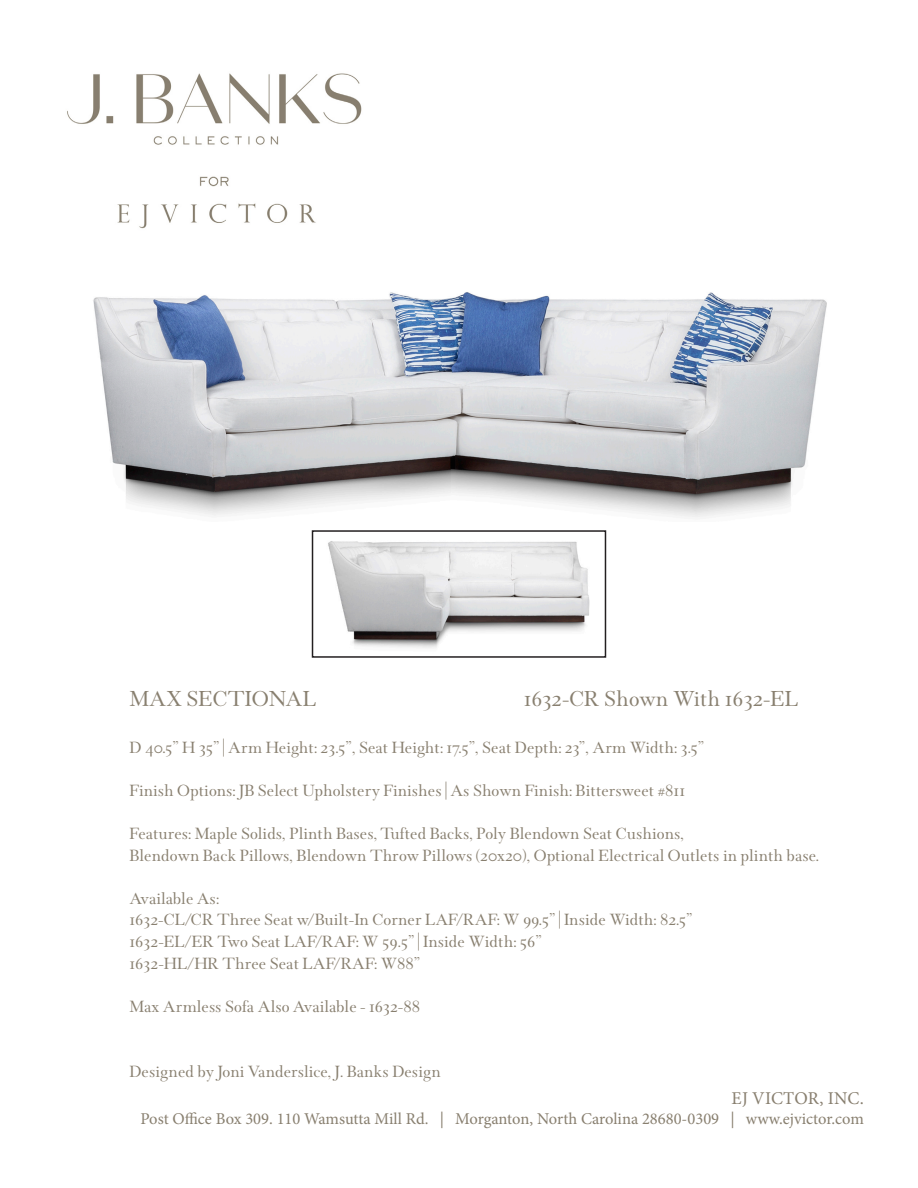
<style>
.page{position:relative;width:918px;height:1188px;background:#fff}
.page>*{position:absolute;margin:0;border:0;box-sizing:border-box;transform-origin:0 0}
.t1{font:24px "Wessex";color:#887f6f}
.t2{font:18px/21.6px "Wessex";color:#887f6f}
.t3{font:18px "Minion Pro";letter-spacing:.005em;color:#887f6f}
.t4{font:16.5px "Minion Pro";color:#887f6f}
</style>
<div class="page">
<img style="left:93px;top:292px;width:734px;height:226px">
<img style="left:67px;top:73px;width:295px;height:156px">
<img style="left:328px;top:541px;width:262px;height:107px">
<div style="left:312px;top:530px;width:294px;height:128px;border:2px solid #231f20"></div>
<p class="t1" style="left:524px;top:686px;width:276px">1632-CR Shown With 1632-EL</p>
<p class="t1" style="left:129px;top:686px;width:188px">MAX SECTIONAL</p>
<p class="t2" style="left:129px;top:737px;width:576px">D 40.5” H 35” | Arm Height: 23.5”, Seat Height: 17.5”, Seat Depth: 23”, Arm Width: 3.5”</p>
<p class="t2" style="left:129px;top:780px;width:557px">Finish Options: JB Select Upholstery Finishes | As Shown Finish: Bittersweet #811</p>
<p class="t2" style="left:129px;top:823px;width:691px">Features: Maple Solids, Plinth Bases, Tufted Backs, Poly Blendown Seat Cushions,<br>Blendown Back Pillows, Blendown Throw Pillows (20x20), Optional Electrical Outlets in plinth base.</p>
<p class="t2" style="left:129px;top:888px;width:564px">Available As:<br>1632-CL/CR Three Seat w/Built-In Corner LAF/RAF: W 99.5” | Inside Width: 82.5” 1632-EL/ER Two Seat LAF/RAF: W 59.5” | Inside Width: 56”<br>1632-HL/HR Three Seat LAF/RAF: W88”</p>
<p class="t2" style="left:129px;top:996px;width:292px">Max Armless Sofa Also Available - 1632-88</p>
<p class="t2" style="left:129px;top:1061px;width:313px">Designed by Joni Vanderslice, J. Banks Design</p>
<p class="t3" style="left:732px;top:1086px;width:134px">EJ VICTOR, INC.</p>
<p class="t4" style="left:141px;top:1107px;width:725px">Post Office Box 309. 110 Wamsutta Mill Rd. | Morganton, North Carolina 28680-0309 | www.ejvictor.com</p>
</div>
